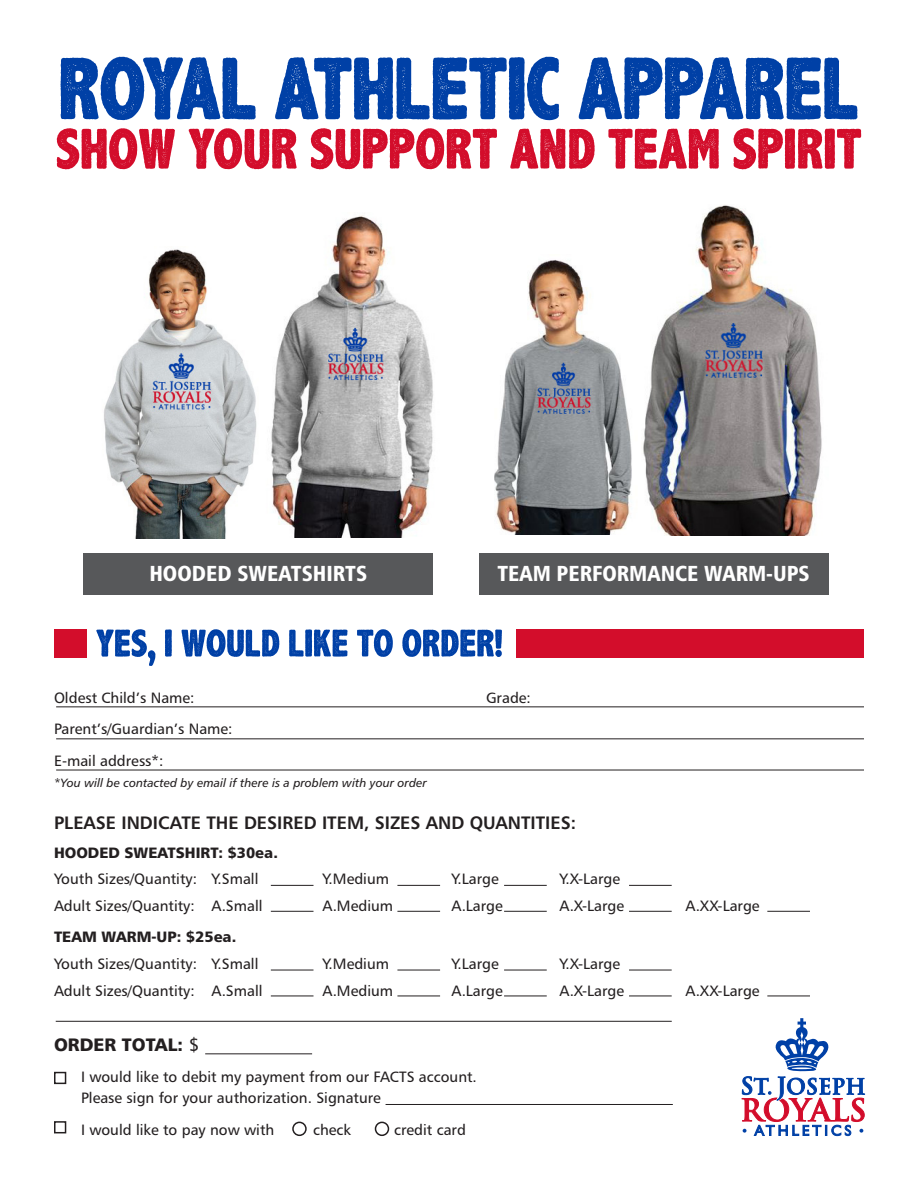
<style>
.page{position:relative;width:918px;height:1188px;background:#fff}
.page>*{position:absolute;margin:0;border:0;box-sizing:border-box;transform-origin:0 0}
.t1{font:21.75px "Humanist 777 BT Black Condensed B";color:#fff}
.t2{font:18px "Humanist 777 BT Bold B";color:#231f20}
.t3{font:18px "Humanist 777 BT Black B";color:#231f20}
.t4{font:15px/21px "Humanist 777 BT Roman B";color:#231f20}
.t5{font:15px "Humanist 777 BT Black B";color:#231f20}
.t6{font:12px "Humanist 777 BT Italic B";color:#231f20}
.s1{font-family:"Humanist 777 BT Roman B"}
</style>
<div class="page">
<svg style="left:61px;top:57px;width:796px;height:63px;fill:#0442a7"></svg>
<svg style="left:57px;top:128px;width:804px;height:41px"></svg>
<img style="left:104px;top:249px;width:153px;height:290px">
<img style="left:271px;top:215px;width:162px;height:323px">
<img style="left:494px;top:260px;width:138px;height:275px">
<img style="left:643px;top:205px;width:179px;height:331px">
<div style="left:83px;top:553px;width:350px;height:41px;background:#57585a"></div>
<div style="left:479px;top:553px;width:349px;height:41px;background:#57585a"></div>
<hr style="left:56px;top:707px;width:808px;height:1px;background:#231f20">
<hr style="left:56px;top:739px;width:808px;height:1px;background:#231f20">
<hr style="left:56px;top:770px;width:808px;height:1px;background:#231f20">
<div style="left:516px;top:629px;width:348px;height:28px;background:#d30d2b"></div>
<div style="left:54px;top:629px;width:32px;height:28px;background:#d30d2b"></div>
<svg style="left:96px;top:629px;width:406px;height:37px"></svg>
<hr style="left:271px;top:885px;width:42px;height:1px;background:#231f20">
<hr style="left:397px;top:885px;width:43px;height:1px;background:#231f20">
<hr style="left:504px;top:885px;width:43px;height:1px;background:#231f20">
<hr style="left:629px;top:885px;width:43px;height:1px;background:#231f20">
<hr style="left:271px;top:911px;width:42px;height:1px;background:#231f20">
<hr style="left:397px;top:911px;width:43px;height:1px;background:#231f20">
<hr style="left:504px;top:911px;width:43px;height:1px;background:#231f20">
<hr style="left:629px;top:911px;width:43px;height:1px;background:#231f20">
<hr style="left:767px;top:911px;width:43px;height:1px;background:#231f20">
<hr style="left:767px;top:996px;width:43px;height:1px;background:#231f20">
<hr style="left:271px;top:970px;width:42px;height:1px;background:#231f20">
<hr style="left:397px;top:970px;width:43px;height:1px;background:#231f20">
<hr style="left:504px;top:970px;width:43px;height:1px;background:#231f20">
<hr style="left:629px;top:970px;width:43px;height:1px;background:#231f20">
<hr style="left:271px;top:996px;width:42px;height:1px;background:#231f20">
<hr style="left:205px;top:1054px;width:107px;height:1px;background:#231f20">
<hr style="left:386px;top:1104px;width:287px;height:1px;background:#231f20">
<hr style="left:397px;top:996px;width:43px;height:1px;background:#231f20">
<hr style="left:504px;top:996px;width:43px;height:1px;background:#231f20">
<hr style="left:629px;top:996px;width:43px;height:1px;background:#231f20">
<div style="left:54px;top:1072px;width:12px;height:12px;border:2px solid #231f20"></div>
<div style="left:54px;top:1121px;width:12px;height:12px;border:2px solid #231f20"></div>
<hr style="left:56px;top:1021px;width:616px;height:1px;background:#231f20">
<div style="left:292px;top:1122px;width:15px;height:14px;border:2px solid #231f20;border-radius:50%"></div>
<div style="left:375px;top:1122px;width:14px;height:14px;border:2px solid #231f20;border-radius:50%"></div>
<svg style="left:742px;top:1018px;width:123px;height:118px"></svg>
<p class="t1" style="left:149px;top:560px;width:219px">HOODED SWEATSHIRTS</p>
<p class="t1" style="left:497px;top:560px;width:314px">TEAM PERFORMANCE WARM-UPS</p>
<p class="t4" style="left:54px;top:687px;width:142px">Oldest Child’s Name:</p>
<p class="t4" style="left:486px;top:687px;width:46px">Grade:</p>
<p class="t4" style="left:54px;top:718px;width:180px">Parent’s/Guardian’s Name:</p>
<p class="t4" style="left:54px;top:750px;width:111px">E-mail address*:</p>
<p class="t6" style="left:54px;top:775px;width:374px">*You will be contacted by email if there is a problem with your order</p>
<p class="t2" style="left:54px;top:811px;width:524px">PLEASE INDICATE THE DESIRED ITEM, SIZES AND QUANTITIES:</p>
<p class="t5" style="left:54px;top:843px;width:225px">HOODED SWEATSHIRT: $30ea.</p>
<p class="t4" style="left:54px;top:868px;width:206px">Youth Sizes/Quantity: Y.Small</p>
<p class="t4" style="left:322px;top:868px;width:68px">Y.Medium</p>
<p class="t4" style="left:452px;top:868px;width:49px">Y.Large</p>
<p class="t4" style="left:560px;top:868px;width:62px">Y.X-Large</p>
<p class="t4" style="left:54px;top:895px;width:210px">Adult Sizes/Quantity: A.Small</p>
<p class="t4" style="left:322px;top:895px;width:72px">A.Medium</p>
<p class="t4" style="left:452px;top:895px;width:53px">A.Large</p>
<p class="t4" style="left:560px;top:895px;width:66px">A.X-Large</p>
<p class="t4" style="left:686px;top:895px;width:76px">A.XX-Large</p>
<p class="t5" style="left:54px;top:927px;width:184px">TEAM WARM-UP: $25ea.</p>
<p class="t4" style="left:54px;top:953px;width:206px">Youth Sizes/Quantity: Y.Small</p>
<p class="t4" style="left:322px;top:953px;width:68px">Y.Medium</p>
<p class="t4" style="left:452px;top:953px;width:49px">Y.Large</p>
<p class="t4" style="left:560px;top:953px;width:62px">Y.X-Large</p>
<p class="t4" style="left:54px;top:980px;width:210px">Adult Sizes/Quantity: A.Small</p>
<p class="t4" style="left:322px;top:980px;width:72px">A.Medium</p>
<p class="t4" style="left:452px;top:980px;width:53px">A.Large</p>
<p class="t4" style="left:560px;top:980px;width:66px">A.X-Large</p>
<p class="t4" style="left:686px;top:980px;width:76px">A.XX-Large</p>
<p class="t3" style="left:54px;top:1033px;width:147px">ORDER TOTAL: <span class="s1">$</span></p>
<p class="t4" style="left:81px;top:1066px;width:397px">I would like to debit my payment from our FACTS account.<br>Please sign for your authorization. Signature</p>
<p class="t4" style="left:81px;top:1119px;width:195px">I would like to pay now with</p>
<p class="t4" style="left:313px;top:1119px;width:39px">check</p>
<p class="t4" style="left:394px;top:1119px;width:73px">credit card</p>
</div>
